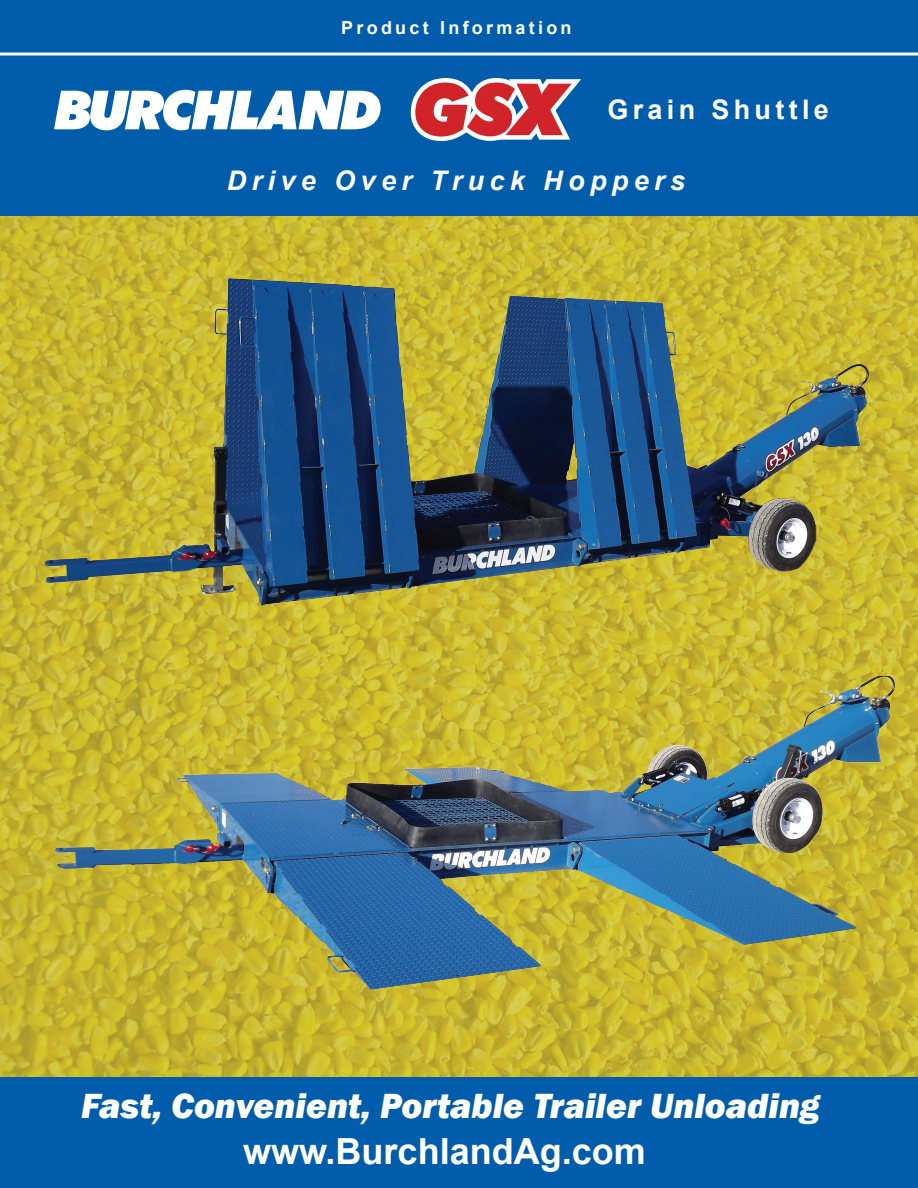
<style>
.page{position:relative;width:918px;height:1188px;background:#fff}
.page>*{position:absolute;margin:0;border:0;box-sizing:border-box;transform-origin:0 0}
.t1{font:italic 900 72px "Futura BT";color:#d1232a}
.t2{font:italic 900 54px "Futura BT";letter-spacing:-.075em;color:#fff}
.t3{font:italic 800 36px "Franklin Gothic";color:#fff}
.t4{font:700 36px "Arial";color:#fff}
.t5{font:italic 700 27px "Arial";letter-spacing:.2em;color:#fff}
.t6{font:700 27px "Arial";letter-spacing:.16em;color:#fff}
.t7{font:700 18px "Arial";letter-spacing:.18em;color:#fff}
</style>
<div class="page">
<img style="left:0;top:216px;width:918px;height:862px">
<img style="left:35px;top:270px;width:864px;height:372px">
<img style="left:28px;top:676px;width:875px;height:352px">
<div style="left:0;top:0;width:918px;height:215px;background:#015dab"></div>
<svg style="left:0;top:52px;width:918px;height:4px"></svg>
<svg style="left:410px;top:78px;width:171px;height:63px"></svg>
<div style="left:0;top:1078px;width:918px;height:110px;background:#015dab"></div>
<p class="t7" style="left:341px;top:16px;width:232px">Product Information</p>
<p class="t2" style="left:54px;top:77px;width:330px">BURCHLAND</p>
<p class="t1" style="left:413px;top:66px;width:153px">GSX</p>
<p class="t6" style="left:608px;top:92px;width:223px">Grain Shuttle</p>
<p class="t5" style="left:227px;top:163px;width:460px">Drive Over Truck Hoppers</p>
<p class="t3" style="left:81px;top:1083px;width:741px">Fast, Convenient, Portable Trailer Unloading</p>
<p class="t4" style="left:243px;top:1127px;width:404px">www.BurchlandAg.com</p>
</div>
